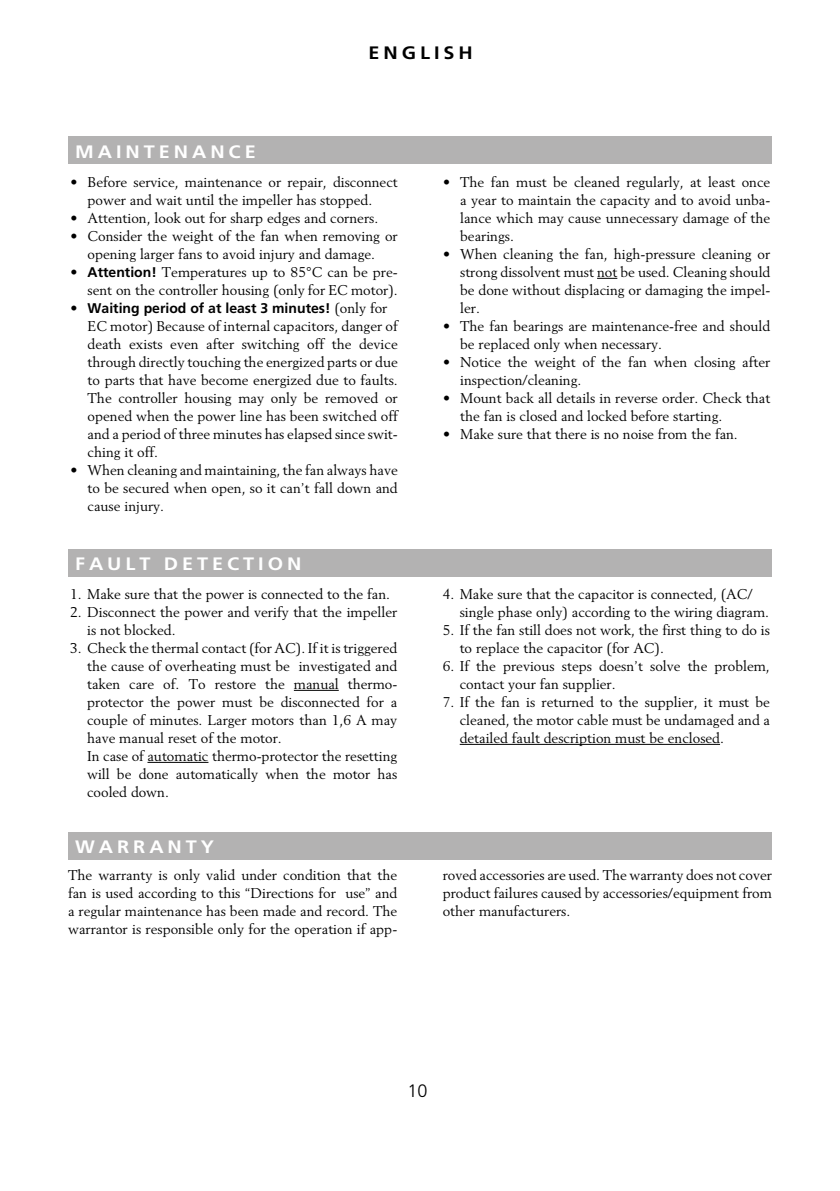
<style>
.page{position:relative;width:840px;height:1191px;background:#fff}
.page>*{position:absolute;margin:0;border:0;box-sizing:border-box;transform-origin:0 0}
.t1{font:700 18px "Frutiger LT Std";letter-spacing:.2em;color:#fff;scale:1.1 1}
.t2{font:700 18px "Frutiger LT Std";letter-spacing:.2em;color:#000;scale:1.1 1}
.t3{font:300 18px "Frutiger LT Std";color:#000}
.t4{font:14px/18px "Berling LT Std";color:#000}
.t5{font:700 14px "Frutiger LT Std";color:#000}
.s1{font-family:"Frutiger LT Std";font-weight:700}
.s2{font-family:"Berling LT Std";font-weight:400}
</style>
<div class="page">
<div style="left:68px;top:549px;width:703px;height:27px;background:#b3b2b2"></div>
<hr style="left:294px;top:690px;width:44px;height:1px;background:#000">
<hr style="left:147px;top:762px;width:61px;height:1px;background:#000">
<hr style="left:459px;top:744px;width:260px;height:1px;background:#000">
<div style="left:68px;top:832px;width:703px;height:27px;background:#b3b2b2"></div>
<div style="left:68px;top:136px;width:703px;height:27px;background:#b3b2b2"></div>
<svg style="left:597px;top:278px;width:20px;height:1px"></svg>
<p class="t2" style="left:368px;top:42px;width:96px">ENGLISH</p>
<p class="t1" style="left:75px;top:141px;width:165px">MAINTENANCE</p>
<p class="t4" style="left:70px;top:173px;width:328px;text-align:center">• Before service, maintenance or repair, disconnect power and wait until the impeller has stopped.</p>
<p class="t4" style="left:70px;top:209px;width:309px">• Attention, look out for sharp edges and corners.</p>
<p class="t4" style="left:70px;top:227px;width:328px;text-align:center">• Consider the weight of the fan when removing or opening larger fans to avoid injury and damage.</p>
<p class="t4" style="left:70px;top:263px;width:328px;text-align:right">• <span class="s1">Attention!</span> Temperatures up to 85°C can be pre&shy;sent on the controller housing (only for EC motor).</p>
<p class="t5" style="left:70px;top:300px;width:318px"><span class="s2">•</span> Waiting period of at least 3 minutes! <span class="s2">(only for</span></p>
<p class="t4" style="left:87px;top:317px;width:311px;text-align:justify">EC motor) Because of internal capacitors, danger of death exists even after switching off the device through directly touching the energized parts or due to parts that have become energized due to faults.<br>The controller housing may only be removed or opened when the power line has been switched off and a period of three minutes has elapsed since swit&shy;ching it off.</p>
<p class="t4" style="left:87px;top:461px;width:311px;text-align:justify;text-indent:-17px">• When cleaning and maintaining, the fan always have to be secured when open, so it can’t fall down and cause injury.</p>
<p class="t1" style="left:75px;top:553px;width:207px">FAULT DETECTION</p>
<p class="t4" style="left:70px;top:585px;width:321px">1. Make sure that the power is connected to the fan.</p>
<p class="t4" style="left:87px;top:603px;width:311px;text-indent:-17px">2. Disconnect the power and verify that the impeller is not blocked.</p>
<p class="t4" style="left:87px;top:639px;width:311px;text-indent:-17px">3. Check the thermal contact (for AC). If it is triggered the cause of overheating must be investigated and taken care of. To restore the manual thermo&shy;protector the power must be disconnected for a couple of minutes. Larger motors than 1,6 A may have manual reset of the motor.<br>In case of automatic thermo-protector the resetting will be done automatically when the motor has cooled down.</p>
<p class="t1" style="left:75px;top:836px;width:128px">WARRANTY</p>
<p class="t4" style="left:460px;top:173px;width:311px;text-align:justify;text-indent:-17px">• The fan must be cleaned regularly, at least once a year to maintain the capacity and to avoid unba&shy;lance which may cause unnecessary damage of the bearings.</p>
<p class="t4" style="left:460px;top:245px;width:311px;text-align:justify;text-indent:-17px">• When cleaning the fan, high-pressure cleaning or strong dissolvent must not be used. Cleaning should be done without displacing or damaging the impel&shy;ler.</p>
<p class="t4" style="left:460px;top:317px;width:311px;text-indent:-17px">• The fan bearings are maintenance-free and should be replaced only when necessary.</p>
<p class="t4" style="left:460px;top:353px;width:311px;text-indent:-17px">• Notice the weight of the fan when closing after inspection/cleaning.</p>
<p class="t4" style="left:460px;top:389px;width:311px;text-indent:-17px">• Mount back all details in reverse order. Check that the fan is closed and locked before starting.</p>
<p class="t4" style="left:443px;top:425px;width:296px">• Make sure that there is no noise from the fan.</p>
<p class="t4" style="left:459px;top:585px;width:311px;text-indent:-17px">4. Make sure that the capacitor is connected, (AC/ single phase only) according to the wiring diagram.</p>
<p class="t4" style="left:459px;top:621px;width:311px;text-indent:-17px">5. If the fan still does not work, the first thing to do is to replace the capacitor (for AC).</p>
<p class="t4" style="left:459px;top:657px;width:311px;text-indent:-17px">6. If the previous steps doesn’t solve the problem, contact your fan supplier.</p>
<p class="t4" style="left:459px;top:693px;width:311px;text-align:justify;text-indent:-17px">7. If the fan is returned to the supplier, it must be cleaned, the motor cable must be undamaged and a detailed fault description must be enclosed.</p>
<p class="t4" style="left:68px;top:865px;width:330px;text-align:justify">The warranty is only valid under condition that the fan is used according to this “Directions for use” and a regular maintenance has been made and record. The warrantor is responsible only for the operation if app-</p>
<p class="t4" style="left:442px;top:865px;width:330px;text-align:justify">roved accessories are used. The warranty does not cover product failures caused by accessories/equipment from other manufacturers.</p>
<p class="t3" style="left:407px;top:1080px;width:22px">10</p>
</div>
